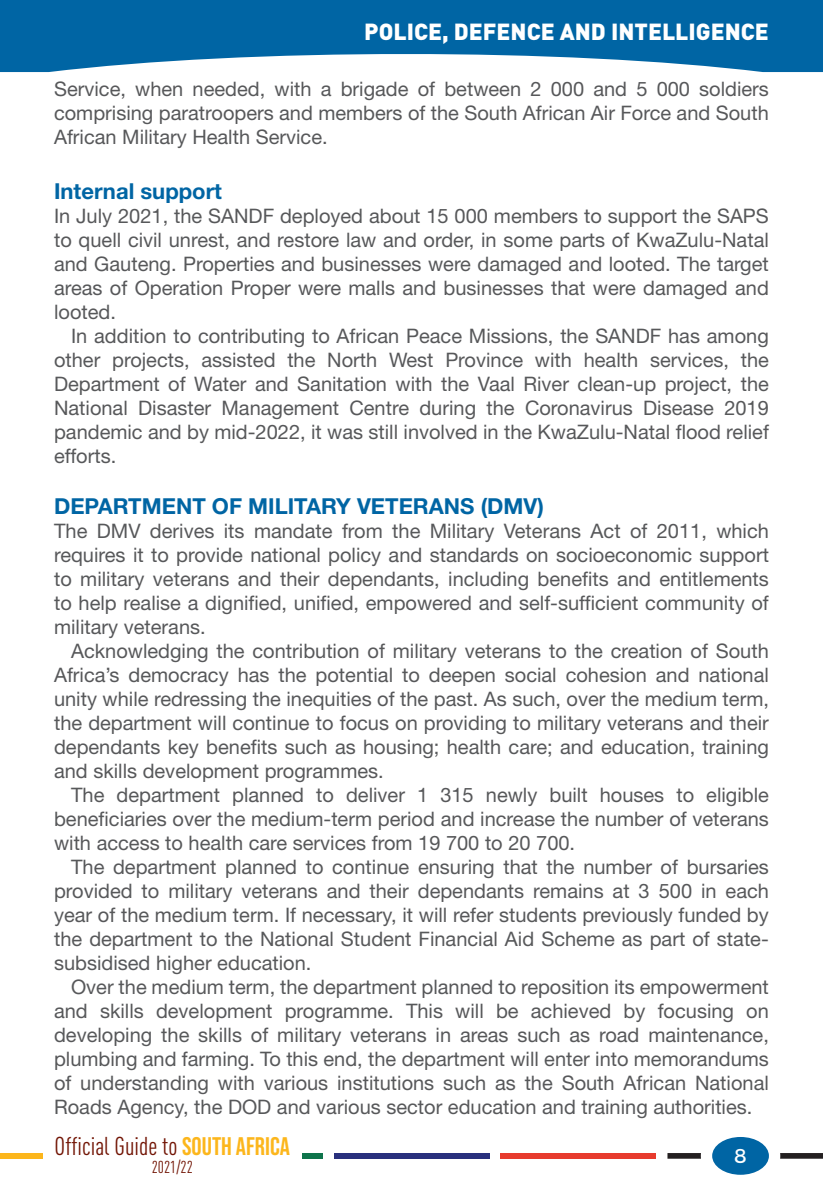
<style>
.page{position:relative;width:823px;height:1191px;background:#fff}
.page>*{position:absolute;margin:0;border:0;box-sizing:border-box;transform-origin:0 0}
.t1{font:condensed 25.4px "DIN Pro";color:#721505}
.t2{font:900 23px "DIN Pro";color:#fff}
.Sub_Heading{font:700 22px "Helvetica Neue LT Std";color:#0065a4}
.Body{font:20px/24px "Helvetica Neue LT Std";color:#57585a;text-align:justify}
.t3{font:20px "Trueno Rg";color:#fff}
.t4{font:condensed 17px "DIN Pro";color:#721505}
.s1{font-family:"Bebas Neue";font-stretch:normal;color:#fcb61c}
</style>
<div class="page">
<svg style="left:0;top:0;width:822px;height:72px;background:#257bb1"></svg>
<div style="left:0;top:1153px;width:43px;height:5px;background:#fcb61c"></div>
<div style="left:302px;top:1153px;width:20px;height:5px;background:#0e744b"></div>
<div style="left:333px;top:1153px;width:156px;height:5px;background:#29307d"></div>
<div style="left:500px;top:1153px;width:155px;height:5px;background:#e73b2e"></div>
<svg style="left:667px;top:1153px;width:33px;height:5px"></svg>
<svg style="left:780px;top:1153px;width:42px;height:5px"></svg>
<div style="left:711px;top:1137px;width:57px;height:37px;background:#0065a4;border-radius:50%"></div>
<p class="t2" style="left:364px;top:12px;width:406px">POLICE, DEFENCE AND INTELLIGENCE</p>
<p class="Body" style="left:54px;top:77px;width:716px">Service, when needed, with a brigade of between 2 000 and 5 000 soldiers comprising paratroopers and members of the South African Air Force and South African Military Health Service.</p>
<p class="Sub_Heading" style="left:54px;top:178px;width:169px">Internal support</p>
<p class="Body" style="left:54px;top:204px;width:716px">In July 2021, the SANDF deployed about 15 000 members to support the SAPS to quell civil unrest, and restore law and order, in some parts of KwaZulu-Natal and Gauteng. Properties and businesses were damaged and looted. The target areas of Operation Proper were malls and businesses that were damaged and looted.</p>
<p class="Body" style="left:54px;top:324px;width:716px;text-indent:17px">In addition to contributing to African Peace Missions, the SANDF has among other projects, assisted the North West Province with health services, the Department of Water and Sanitation with the Vaal River clean-up project, the National Disaster Management Centre during the Coronavirus Disease 2019 pandemic and by mid-2022, it was still involved in the KwaZulu-Natal flood relief efforts.</p>
<p class="Sub_Heading" style="left:54px;top:492px;width:491px">DEPARTMENT OF MILITARY VETERANS (DMV)</p>
<p class="Body" style="left:54px;top:518px;width:716px">The DMV derives its mandate from the Military Veterans Act of 2011, which requires it to provide national policy and standards on socioeconomic support to military veterans and their dependants, including benefits and entitlements to help realise a dignified, unified, empowered and self‐sufficient community of military veterans.</p>
<p class="Body" style="left:54px;top:638px;width:716px;text-indent:17px">Acknowledging the contribution of military veterans to the creation of South Africa’s democracy has the potential to deepen social cohesion and national unity while redressing the inequities of the past. As such, over the medium term, the department will continue to focus on providing to military veterans and their dependants key benefits such as housing; health care; and education, training and skills development programmes.</p>
<p class="Body" style="left:54px;top:782px;width:716px;text-indent:17px">The department planned to deliver 1 315 newly built houses to eligible beneficiaries over the medium-term period and increase the number of veterans with access to health care services from 19 700 to 20 700.</p>
<p class="Body" style="left:54px;top:854px;width:716px;text-indent:17px">The department planned to continue ensuring that the number of bursaries provided to military veterans and their dependants remains at 3 500 in each year of the medium term. If necessary, it will refer students previously funded by the department to the National Student Financial Aid Scheme as part of state‐ subsidised higher education.</p>
<p class="Body" style="left:54px;top:974px;width:716px;text-indent:17px">Over the medium term, the department planned to reposition its empowerment and skills development programme. This will be achieved by focusing on developing the skills of military veterans in areas such as road maintenance, plumbing and farming. To this end, the department will enter into memorandums of understanding with various institutions such as the South African National Roads Agency, the DOD and various sector education and training authorities.</p>
<p class="t1" style="left:55px;top:1127px;width:237px">Official Guide to <span class="s1">SOUTH AFRICA</span></p>
<p class="t4" style="left:152px;top:1154px;width:43px">2021/22</p>
<p class="t3" style="left:733px;top:1143px;width:14px">8</p>
</div>
